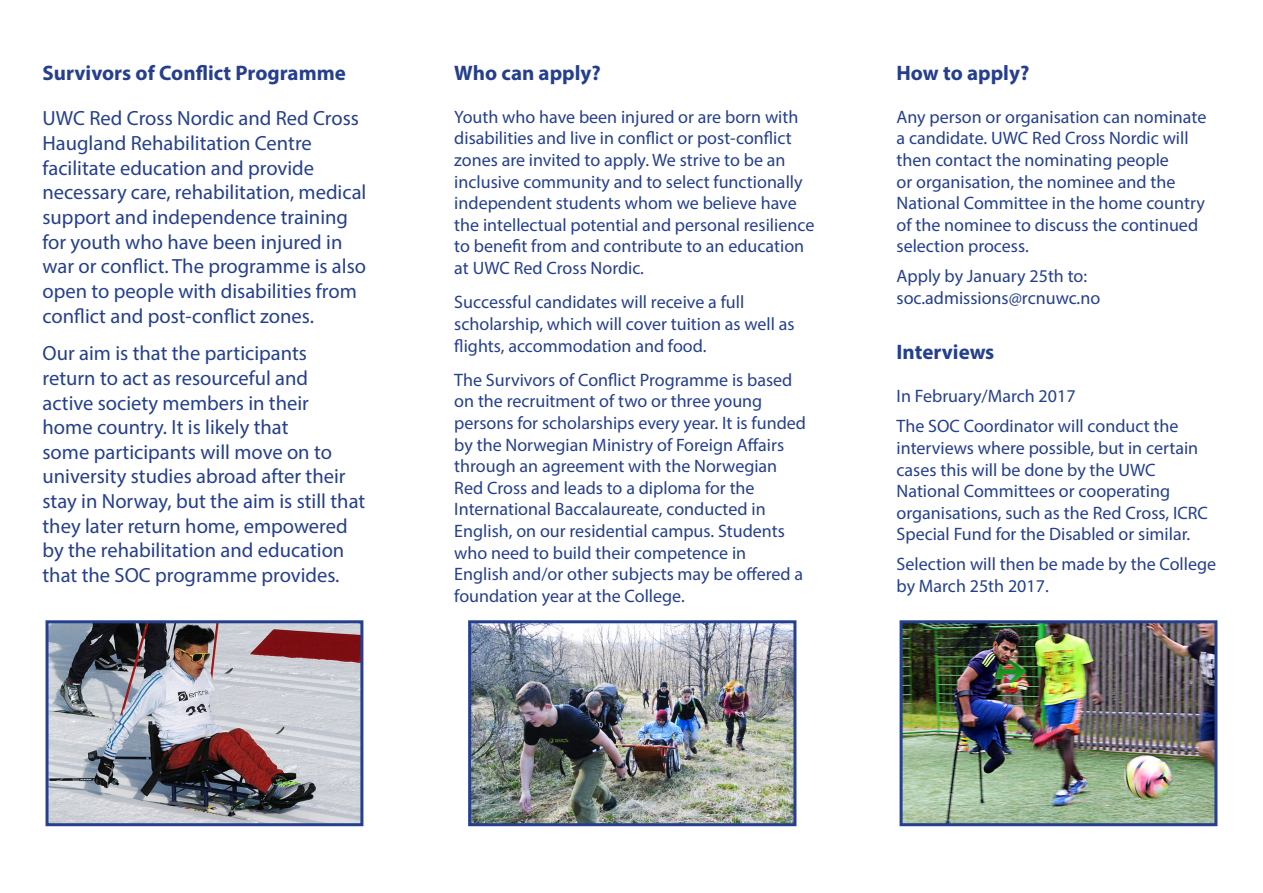
<style>
.page{position:relative;width:1263px;height:893px;background:#fff}
.page>*{position:absolute;margin:0;border:0;box-sizing:border-box;transform-origin:0 0}
.t1{font:700 21px "Myriad Pro";color:#253f8e}
.t2{font:20.55px/24.6px "Myriad Pro";color:#253f8e}
.t3{font:18px/21.6px "Myriad Pro";color:#253f8e}
</style>
<div class="page">
<img style="left:45px;top:620px;width:319px;height:207px">
<img style="left:468px;top:620px;width:329px;height:207px">
<img style="left:899px;top:620px;width:319px;height:207px">
<p class="t1" style="left:43px;top:59px;width:305px">Survivors of Conflict Programme</p>
<p class="t2" style="left:43px;top:106px;width:325px">UWC Red Cross Nordic and Red Cross Haugland Rehabilitation Centre facilitate education and provide necessary care, rehabilitation, medical support and independence training for youth who have been injured in war or conflict. The programme is also open to people with disabilities from conflict and post-conflict zones.</p>
<p class="t2" style="left:43px;top:341px;width:324px">Our aim is that the participants<br>return to act as resourceful and<br>active society members in their<br>home country. It is likely that<br>some participants will move on to university studies abroad after their stay in Norway, but the aim is still that they later return home, empowered by the rehabilitation and education that the SOC programme provides.</p>
<p class="t1" style="left:454px;top:59px;width:148px">Who can apply?</p>
<p class="t3" style="left:454px;top:106px;width:362px">Youth who have been injured or are born with disabilities and live in conflict or post-conflict zones are invited to apply. We strive to be an inclusive community and to select functionally independent students whom we believe have the intellectual potential and personal resilience to benefit from and contribute to an education at UWC Red Cross Nordic.</p>
<p class="t3" style="left:454px;top:291px;width:342px">Successful candidates will receive a full scholarship, which will cover tuition as well as flights, accommodation and food.</p>
<p class="t3" style="left:454px;top:369px;width:353px">The Survivors of Conflict Programme is based on the recruitment of two or three young persons for scholarships every year. It is funded by the Norwegian Ministry of Foreign Affairs through an agreement with the Norwegian Red Cross and leads to a diploma for the International Baccalaureate, conducted in English, on our residential campus. Students who need to build their competence in<br>English and/or other subjects may be offered a foundation year at the College.</p>
<p class="t1" style="left:896px;top:59px;width:134px">How to apply?</p>
<p class="t3" style="left:896px;top:106px;width:311px">Any person or organisation can nominate a candidate. UWC Red Cross Nordic will then contact the nominating people<br>or organisation, the nominee and the National Committee in the home country of the nominee to discuss the continued selection process.</p>
<p class="t3" style="left:896px;top:265px;width:192px">Apply by January 25th to:</p>
<p class="t3" style="left:896px;top:287px;width:205px">soc.admissions@rcnuwc.no</p>
<p class="t1" style="left:896px;top:338px;width:99px">Interviews</p>
<p class="t3" style="left:896px;top:385px;width:180px">In February/March 2017</p>
<p class="t3" style="left:896px;top:415px;width:313px">The SOC Coordinator will conduct the interviews where possible, but in certain cases this will be done by the UWC National Committees or cooperating organisations, such as the Red Cross, ICRC Special Fund for the Disabled or similar.</p>
<p class="t3" style="left:896px;top:553px;width:321px">Selection will then be made by the College by March 25th 2017.</p>
</div>
